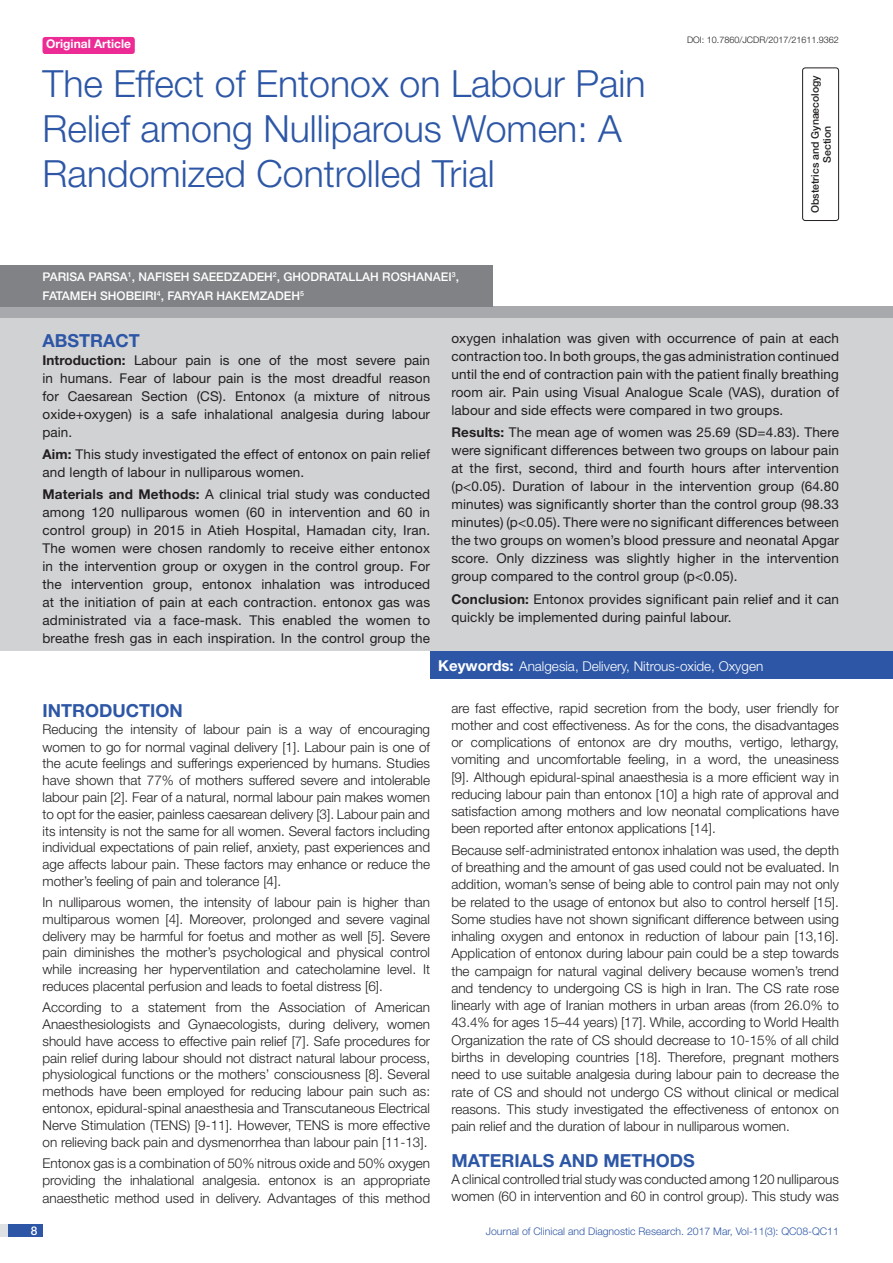
<style>
.page{position:relative;width:893px;height:1263px;background:#fff}
.page>*{position:absolute;margin:0;border:0;box-sizing:border-box;transform-origin:0 0}
.t1{font:300 37.5px/45px "Helvetica Neue";color:#2d57a6}
.Heading{font:700 18px "Helvetica Neue";color:#2d57a6}
.Abstract_head{font:700 18px "Helvetica Neue";color:#2d57a6}
.Body_text{font:300 13.5px/17.2px "Helvetica Neue";color:#231f20;text-align:justify}
.Abstract_Text{font:13.5px/18px "Helvetica Neue";letter-spacing:.01em;color:#231f20;text-align:justify}
.Key_words{font:300 13.5px "Helvetica Neue";color:#fff}
.Author{font:500 12px "Helvetica Neue";color:#fff}
.t2{font:700 12px "Helvetica Neue";color:#fff}
.t3{font:300 10.5px "Helvetica Neue";color:#2d57a6}
.section{font:500 10.5px/12px "Helvetica Neue";color:#231f20;text-align:center}
.DOI{font:300 9px "Helvetica Neue";color:#231f20}
.s1{font-weight:700}
.s2{font-weight:700;font-size:15px}
</style>
<div class="page">
<div style="left:0;top:1224px;width:43px;height:13px;background:#dee1e3"></div>
<div style="left:8px;top:1224px;width:35px;height:13px;background:#2d56a6"></div>
<div style="left:43px;top:37px;width:92px;height:17px;background:#ed2b94;border-radius:3px"></div>
<div style="left:802px;top:68px;width:37px;height:153px;border:1px solid #231f20;border-radius:3px"></div>
<div style="left:0;top:306px;width:893px;height:12px;background:#a8a9ad"></div>
<div style="left:0;top:265px;width:493px;height:41px;background:#808285"></div>
<div style="left:0;top:318px;width:893px;height:333px;background:#d1d2d4"></div>
<div style="left:430px;top:651px;width:463px;height:28px;background:#2d57a6"></div>
<p class="t2" style="left:46px;top:37px;width:87px">Original Article</p>
<p class="t1" style="left:43px;top:60px;width:604px">The Effect of Entonox on Labour Pain<br>Relief among Nulliparous Women: A<br>Randomized Controlled Trial</p>
<p class="Author" style="left:43px;top:269px;width:349px">PARISA PARSA<sup>1</sup>, NAFISEH SAEEDZADEH<sup>2</sup>, GHO DRATALLAH ROS</p>
<p class="Author" style="left:408px;top:269px;width:53px">HANAEI<sup>3</sup>,</p>
<p class="Author" style="left:43px;top:288px;width:263px">FATAMEH SHOBEIRI<sup>4</sup>, FARYAR HAKEMZADEH<sup>5</sup></p>
<p class="DOI" style="left:687px;top:35px;width:153px">DOI: 10.7860/JCDR/2017/21611.9362</p>
<p class="section" style="left:809px;top:213px;width:139px;rotate:-90deg">OBSTETRICS AND GYNAECOLOGY<br>SECTION</p>
<p class="Abstract_head" style="left:43px;top:329px;width:99px">ABSTRACT</p>
<p class="Abstract_Text" style="left:43px;top:351px;width:389px"><span class="s1">Introduction:</span> Labour pain is one of the most severe pain in humans. Fear of labour pain is the most dreadful reason for Caesarean Section (CS). Entonox (a mixture of nitrous oxide+oxygen) is a safe inhalational analgesia during labour pain.</p>
<p class="Abstract_Text" style="left:43px;top:445px;width:389px"><span class="s1">Aim:</span> This study investigated the effect of entonox on pain relief and length of labour in nulliparous women.</p>
<p class="Abstract_Text" style="left:43px;top:485px;width:389px"><span class="s1">Materials and Methods:</span> A clinical trial study was conducted among 120 nulliparous women (60 in intervention and 60 in control group) in 2015 in Atieh Hospital, Hamadan city, Iran.<br>The women were chosen randomly to receive either entonox in the intervention group or oxygen in the control group. For the intervention group, entonox inhalation was introduced at the initiation of pain at each contraction. entonox gas was administrated via a face-mask. This enabled the women to breathe fresh gas in each inspiration. In the control group the</p>
<p class="Abstract_Text" style="left:451px;top:329px;width:389px">oxygen inhalation was given with occurrence of pain at each contraction too. In both groups, the gas administration continued until the end of contraction pain with the patient finally breathing room air. Pain using Visual Analogue Scale (VAS), duration of labour and side effects were compared in two groups.</p>
<p class="Abstract_Text" style="left:451px;top:423px;width:389px"><span class="s1">Results:</span> The mean age of women was 25.69 (SD=4.83). There were significant differences between two groups on labour pain at the first, second, third and fourth hours after intervention (p&lt;0.05). Duration of labour in the intervention group (64.80 minutes) was significantly shorter than the control group (98.33 minutes) (p&lt;0.05). There were no significant differences between the two groups on women’s blood pressure and neonatal Apgar score. Only dizziness was slightly higher in the intervention group compared to the control group (p&lt;0.05).</p>
<p class="Abstract_Text" style="left:451px;top:590px;width:389px"><span class="s1">Conclusion:</span> Entonox provides significant pain relief and it can quickly be implemented during painful labour.</p>
<p class="Key_words" style="left:438px;top:658px;width:327px"><span class="s2">Keywords:</span> Analgesia, Delivery, Nitrous-oxide, Oxygen</p>
<p class="Heading" style="left:43px;top:699px;width:142px">INTRODUCTION</p>
<p class="Body_text" style="left:43px;top:721px;width:389px;line-height:16.8px">Reducing the intensity of labour pain is a way of encouraging women to go for normal vaginal delivery [1]. Labour pain is one of the acute feelings and sufferings experienced by humans. Studies have shown that 77% of mothers suffered severe and intolerable labour pain [2]. Fear of a natural, normal labour pain makes women to opt for the easier, painless caesarean delivery [3]. Labour pain and its intensity is not the same for all women. Several factors including individual expectations of pain relief, anxiety, past experiences and age affects labour pain. These factors may enhance or reduce the mother’s feeling of pain and tolerance [4].</p>
<p class="Body_text" style="left:43px;top:893px;width:389px;line-height:16.8px">In nulliparous women, the intensity of labour pain is higher than multiparous women [4]. Moreover, prolonged and severe vaginal delivery may be harmful for foetus and mother as well [5]. Severe pain diminishes the mother’s psychological and physical control while increasing her hyperventilation and catecholamine level. It reduces placental perfusion and leads to foetal distress [6].</p>
<p class="Body_text" style="left:43px;top:999px;width:389px;line-height:16.8px">According to a statement from the Association of American Anaesthesiologists and Gynaecologists, during delivery, women should have access to effective pain relief [7]. Safe procedures for pain relief during labour should not distract natural labour process, physiological functions or the mothers’ consciousness [8]. Several methods have been employed for reducing labour pain such as: entonox, epidural-spinal anaesthesia and Transcutaneous Electrical Nerve Stimulation (TENS) [9-11]. However, TENS is more effective on relieving back pain and dysmenorrhea than labour pain [11-13].</p>
<p class="Body_text" style="left:43px;top:1154px;width:389px">Entonox gas is a combination of 50% nitrous oxide and 50% oxygen providing the inhalational analgesia. entonox is an appropriate anaesthetic method used in delivery. Advantages of this method</p>
<p class="Body_text" style="left:451px;top:699px;width:389px">are fast effective, rapid secretion from the body, user friendly for mother and cost effectiveness. As for the cons, the disadvantages or complications of entonox are dry mouths, vertigo, lethargy, vomiting and uncomfortable feeling, in a word, the uneasiness [9]. Although epidural-spinal anaesthesia is a more efficient way in reducing labour pain than entonox [10] a high rate of approval and satisfaction among mothers and low neonatal complications have been reported after entonox applications [14].</p>
<p class="Body_text" style="left:451px;top:841px;width:389px">Because self-administrated entonox inhalation was used, the depth of breathing and the amount of gas used could not be evaluated. In addition, woman’s sense of being able to control pain may not only be related to the usage of entonox but also to control herself [15].<br>Some studies have not shown significant difference between using inhaling oxygen and entonox in reduction of labour pain [13,16].<br>Application of entonox during labour pain could be a step towards the campaign for natural vaginal delivery because women’s trend and tendency to undergoing CS is high in Iran. The CS rate rose linearly with age of Iranian mothers in urban areas (from 26.0% to 43.4% for ages 15–44 years) [17]. While, according to World Health Organization the rate of CS should decrease to 10-15% of all child births in developing countries [18]. Therefore, pregnant mothers need to use suitable analgesia during labour pain to decrease the rate of CS and should not undergo CS without clinical or medical reasons. This study investigated the effectiveness of entonox on pain relief and the duration of labour in nulliparous women.</p>
<p class="Heading" style="left:451px;top:1149px;width:245px">MATERIALS AND METHODS</p>
<p class="Body_text" style="left:451px;top:1170px;width:389px">A clinical controlled trial study was conducted among 120 nulliparous women (60 in intervention and 60 in control group). This study was</p>
<p class="Author" style="left:31px;top:1223px;width:8px">8</p>
<p class="t3" style="left:486px;top:1225px;width:355px">Journal of Clinical and Diagnostic Research. 2017 Mar, Vol-11(3): QC08-QC11</p>
</div>
